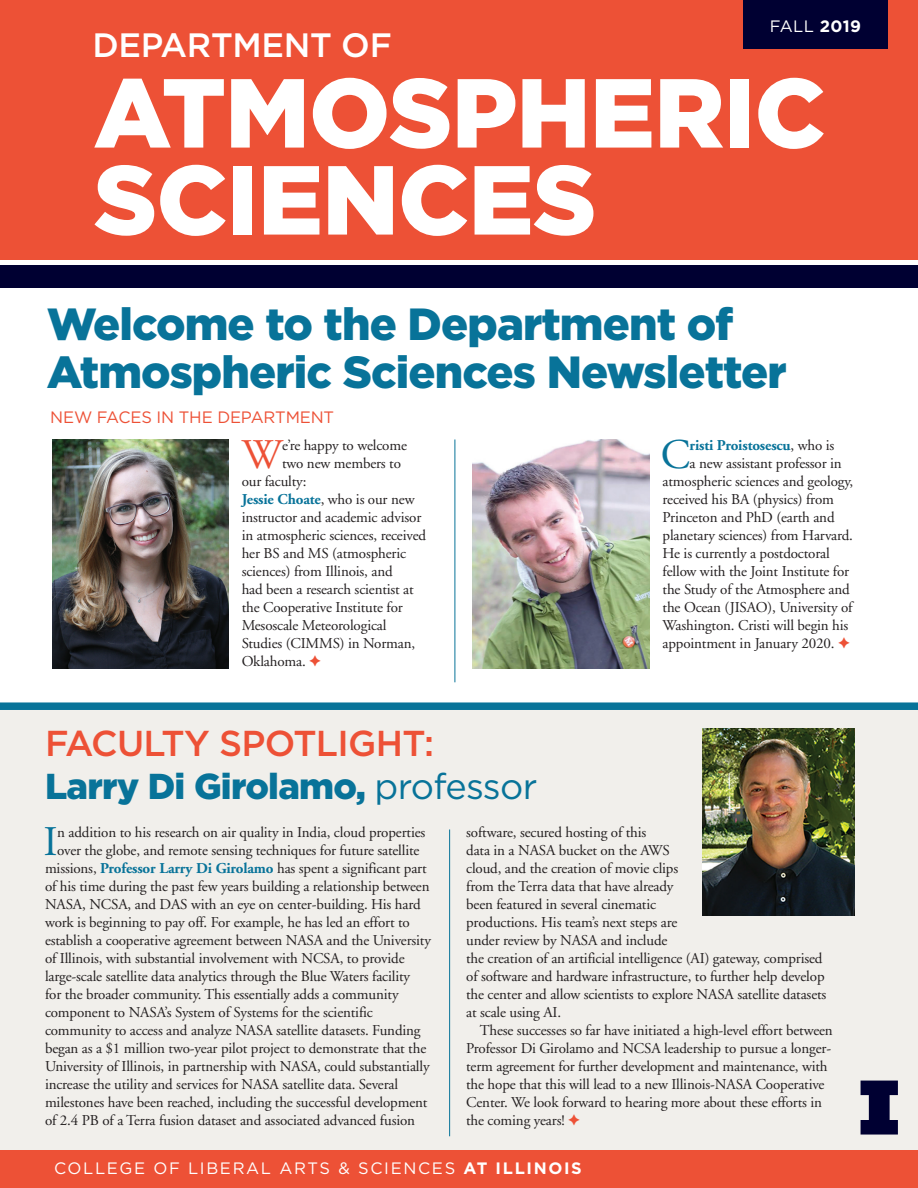
<style>
.page{position:relative;width:918px;height:1188px;background:#fff}
.page>*{position:absolute;margin:0;border:0;box-sizing:border-box;transform-origin:0 0}
.t1{font:900 97.8px/87px "Gotham";letter-spacing:-.01em;color:#fff}
.t2{font:900 45px/48px "Gotham";letter-spacing:-.02em;color:#087399}
.t3{font:42.15px "Adobe Garamond";color:#087399}
.t4{font:42.15px "Adobe Garamond";color:#ed5136}
.t5{font:500 36px/43.2px "Gotham";letter-spacing:-.02em;color:#ed5136}
.t6{font:500 33.75px "Gotham";letter-spacing:-.01em;color:#fff}
.t7{font:16.5px "Gotham";letter-spacing:.1em;color:#fff}
.t8{font:16.5px "Gotham";letter-spacing:-.01em;color:#ed5136}
.t9{font:15px/18px "Adobe Garamond";letter-spacing:-.01em;color:#231f20}
.t10{font:700 15px "Adobe Garamond";letter-spacing:-.01em;color:#087399}
.s1{font-weight:700}
.s2{font-weight:700;color:#087399}
.s3{color:#ed5136}
.s4{font-weight:900;color:#087399}
.s5{font-weight:400;color:#087399}
.s6{font-weight:400;color:#231f20}
</style>
<div class="page">
<div style="left:0;top:710px;width:918px;height:440px;background:#f1efeb"></div>
<div style="left:0;top:0;width:918px;height:259px;background:#ed5136"></div>
<div style="left:0;top:1150px;width:918px;height:38px;background:#ed5136"></div>
<hr style="left:455px;top:440px;width:1px;height:242px;background:#087399">
<hr style="left:449px;top:830px;width:1px;height:306px;background:#087399">
<div style="left:743px;top:0;width:145px;height:48px;background:#000032"></div>
<div style="left:0;top:266px;width:918px;height:22px;background:#000032"></div>
<svg style="left:861px;top:1081px;width:37px;height:54px"></svg>
<img style="left:52px;top:440px;width:176px;height:229px">
<img style="left:473px;top:440px;width:176px;height:229px">
<img style="left:702px;top:728px;width:153px;height:187px">
<div style="left:0;top:702px;width:918px;height:8px;background:#087399"></div>
<p class="t6" style="left:92px;top:23px;width:301px">DEPARTMENT OF</p>
<p class="t7" style="left:770px;top:16px;width:93px">FALL <span class="s1">2019</span></p>
<p class="t1" style="left:94px;top:68px;width:734px">ATMOSPHERIC<br>SCIENCES</p>
<p class="t2" style="left:47px;top:300px;width:741px">Welcome to the Department of<br>Atmospheric Sciences Newsletter</p>
<p class="t8" style="left:50px;top:406px;width:285px">NEW FACES IN THE DEPARTMENT</p>
<p class="t4" style="left:242px;top:433px;width:42px">W</p>
<p class="t9" style="left:282px;top:437px;width:126px">e’re happy to welcome</p>
<p class="t9" style="left:282px;top:455px;width:121px">two new members to</p>
<p class="t9" style="left:242px;top:473px;width:66px">our faculty:</p>
<p class="t9" style="left:242px;top:491px;width:186px"><span class="s2">Jessie Choate</span>, who is our new instructor and academic advisor in atmospheric sciences, received her BS and MS (atmospheric sciences) from Illinois, and<br>had been a research scientist at the Cooperative Institute for<br>Mesoscale Meteorological<br>Studies (CIMMS) in Norman,<br>Oklahoma. <span class="s3">✦</span></p>
<p class="t5" style="left:45px;top:721px;width:494px">FACULTY SPOTLIGHT:<br><span class="s4">Larry Di Girolamo,</span> <span class="s5">professor</span></p>
<p class="t3" style="left:661px;top:433px;width:31px">C</p>
<p class="t10" style="left:690px;top:438px;width:146px">risti Proistosescu<span class="s6">, who is</span></p>
<p class="t9" style="left:690px;top:455px;width:154px">a new assistant professor in</p>
<p class="t9" style="left:663px;top:473px;width:192px">atmospheric sciences and geology,</p>
<p class="t9" style="left:663px;top:491px;width:173px">received his BA (physics) from</p>
<p class="t9" style="left:663px;top:509px;width:174px">Princeton and PhD (earth and</p>
<p class="t9" style="left:663px;top:527px;width:192px">planetary sciences) from Harvard.</p>
<p class="t9" style="left:663px;top:545px;width:169px">He is currently a postdoctoral</p>
<p class="t9" style="left:663px;top:563px;width:188px">fellow with the Joint Institute for</p>
<p class="t9" style="left:663px;top:581px;width:189px">the Study of the Atmosphere and</p>
<p class="t9" style="left:663px;top:599px;width:192px">the Ocean (JISAO), University of</p>
<p class="t9" style="left:663px;top:617px;width:187px">Washington. Cristi will begin his</p>
<p class="t9" style="left:663px;top:635px;width:189px">appointment in January 2020. <span class="s3">✦</span></p>
<p class="t3" style="left:43px;top:820px;width:16px">I</p>
<p class="t9" style="left:57px;top:824px;width:370px">n addition to his research on air quality in India, cloud properties</p>
<p class="t9" style="left:57px;top:842px;width:364px">over the globe, and remote sensing techniques for future satellite</p>
<p class="t9" style="left:45px;top:860px;width:383px">missions, <span class="s2">Professor Larry Di Girolamo</span> has spent a significant part</p>
<p class="t9" style="left:45px;top:878px;width:386px">of his time during the past few years building a relationship between</p>
<p class="t9" style="left:45px;top:896px;width:377px">NASA, NCSA, and DAS with an eye on center-building. His hard</p>
<p class="t9" style="left:45px;top:914px;width:366px">work is beginning to pay off. For example, he has led an effort to</p>
<p class="t9" style="left:45px;top:932px;width:387px">establish a cooperative agreement between NASA and the University</p>
<p class="t9" style="left:45px;top:950px;width:361px">of Illinois, with substantial involvement with NCSA, to provide</p>
<p class="t9" style="left:45px;top:968px;width:367px">large-scale satellite data analytics through the Blue Waters facility</p>
<p class="t9" style="left:45px;top:986px;width:355px">for the broader community. This essentially adds a community</p>
<p class="t9" style="left:45px;top:1004px;width:329px">component to NASA’s System of Systems for the scientific</p>
<p class="t9" style="left:45px;top:1022px;width:377px">community to access and analyze NASA satellite datasets. Funding</p>
<p class="t9" style="left:45px;top:1040px;width:383px">began as a $1 million two-year pilot project to demonstrate that the</p>
<p class="t9" style="left:45px;top:1058px;width:386px">University of Illinois, in partnership with NASA, could substantially</p>
<p class="t9" style="left:45px;top:1076px;width:355px">increase the utility and services for NASA satellite data. Several</p>
<p class="t9" style="left:45px;top:1094px;width:384px">milestones have been reached, including the successful development</p>
<p class="t9" style="left:45px;top:1112px;width:372px">of 2.4 PB of a Terra fusion dataset and associated advanced fusion</p>
<p class="t9" style="left:466px;top:824px;width:362px">software, secured hosting of this<br>data in a NASA bucket on the AWS<br>cloud, and the creation of movie clips<br>from the Terra data that have already<br>been featured in several cinematic<br>productions. His team’s next steps are<br>under review by NASA and include<br>the creation of an artificial intelligence (AI) gateway, comprised of software and hardware infrastructure, to further help develop the center and allow scientists to explore NASA satellite datasets at scale using AI.</p>
<p class="t9" style="left:466px;top:1022px;width:368px;text-indent:14px">These successes so far have initiated a high-level effort between Professor Di Girolamo and NCSA leadership to pursue a longer&shy;term agreement for further development and maintenance, with the hope that this will lead to a new Illinois-NASA Cooperative Center. We look forward to hearing more about these efforts in the coming years! <span class="s3">✦</span></p>
<p class="t7" style="left:54px;top:1158px;width:529px">COLLEGE OF LIBERAL ARTS &amp; SCIENCES <span class="s1">AT ILLINOIS</span></p>
</div>
